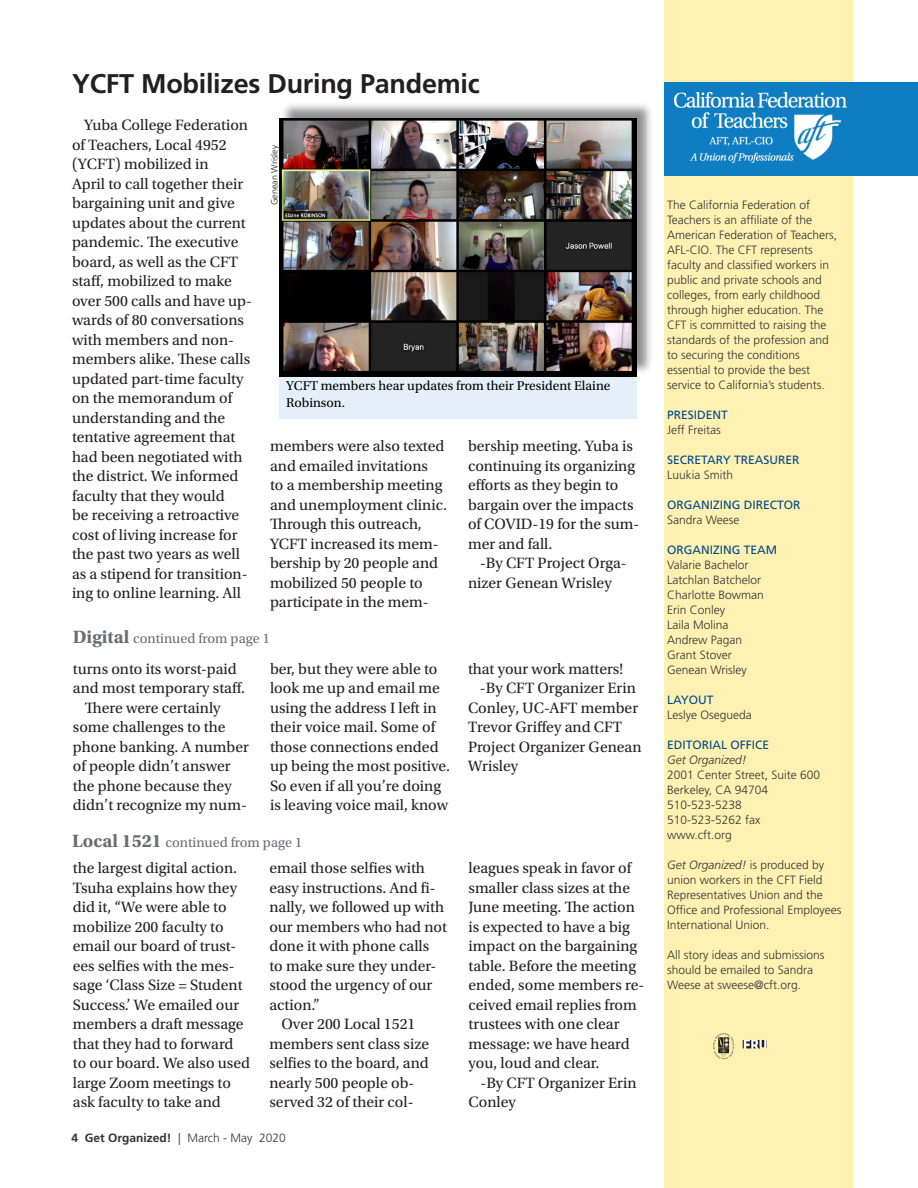
<style>
.page{position:relative;width:918px;height:1188px;background:#fff}
.page>*{position:absolute;margin:0;border:0;box-sizing:border-box;transform-origin:0 0}
.EE_headline_BIG{font:700 27px "Frutiger LT Std";letter-spacing:-.01em;color:#231f20}
.EE_text_MOST{font:15.75px/19.5px "Utopia Std";color:#231f20}
.EE_byline_ID{font:15.75px/19.5px "Utopia Std";color:#231f20}
.EE_byline_ID-2{font:14.25px "Utopia Std";color:#6c6d70}
.EE_caption{font:13.5px/16.5px "Utopia Std";color:#000}
.t1{font:300 12px/15px "Frutiger LT Std";color:#333}
.t2{font:12px/15px "Frutiger LT Std";color:#004a8d}
.EE_text_MOST-2{font:700 12px "Frutiger LT Std";color:#333}
.EE_caption-2{font:300 9px "Frutiger LT Std";color:#231f20}
.s1{font-weight:700;font-size:18.75px}
.s2{font-weight:300}
.s3{font-weight:400;color:#004a8d}
.s4{font-weight:300;font-style:italic;color:#333}
.s5{font-style:italic}
</style>
<div class="page">
<div style="left:664px;top:166px;width:190px;height:1022px;background:#fff1b1"></div>
<div style="left:664px;top:82px;width:254px;height:94px;background:#0f7dc2"></div>
<div style="left:664px;top:0;width:190px;height:82px;background:#fff1b1"></div>
<img style="left:674px;top:92px;width:172px;height:70px">
<div style="left:279px;top:376px;width:357px;height:43px;background:#e5eff9"></div>
<img style="left:713px;top:1033px;width:21px;height:26px">
<img style="left:742px;top:1040px;width:25px;height:8px">
<div style="left:280px;top:101px;width:374px;height:274px;background:#231f20;opacity:.5"></div>
<img style="left:279px;top:119px;width:357px;height:257px">
<p class="EE_headline_BIG" style="left:72px;top:67px;width:409px">YCFT Mobilizes During Pandemic</p>
<p class="EE_text_MOST" style="left:72px;top:116px;width:181px;text-indent:12px">Yuba College Federation of Teachers, Local 4952 (YCFT) mobilized in<br>April to call together their bargaining unit and give updates about the current pandemic. The executive board, as well as the CFT staff, mobilized to make over 500 calls and have up&shy;wards of 80 conversations with members and non&shy;members alike. These calls updated part-time faculty on the memorandum of understanding and the tentative agreement that had been negotiated with the district. We informed faculty that they would<br>be receiving a retroactive cost of living increase for the past two years as well as a stipend for transition&shy;ing to online learning. All</p>
<p class="EE_caption-2" style="left:269px;top:205px;width:61px;rotate:-90deg">Genean Wrisley</p>
<p class="EE_caption" style="left:286px;top:378px;width:326px">YCFT members hear updates from their President Elaine<br>Robinson.</p>
<p class="EE_text_MOST" style="left:270px;top:436px;width:178px">members were also texted and emailed invitations<br>to a membership meeting and unemployment clinic.<br>Through this outreach,<br>YCFT increased its mem&shy;bership by 20 people and mobilized 50 people to participate in the mem-</p>
<p class="EE_text_MOST" style="left:468px;top:436px;width:173px">bership meeting. Yuba is continuing its organizing efforts as they begin to bargain over the impacts of COVID-19 for the sum&shy;mer and fall.</p>
<p class="EE_text_MOST" style="left:468px;top:553px;width:160px;text-indent:12px">-By CFT Project Orga&shy;nizer Genean Wrisley</p>
<p class="EE_byline_ID-2" style="left:73px;top:631px;width:198px"><span class="s1">Digital</span> continued from page 1</p>
<p class="EE_text_MOST" style="left:73px;top:659px;width:174px">turns onto its worst-paid and most temporary staff.</p>
<p class="EE_text_MOST" style="left:73px;top:698px;width:178px;text-indent:12px">There were certainly some challenges to the phone banking. A number of people didn’t answer the phone because they didn’t recognize my num-</p>
<p class="EE_text_MOST" style="left:270px;top:659px;width:182px">ber, but they were able to look me up and email me using the address I left in their voice mail. Some of those connections ended up being the most positive.<br>So even if all you’re doing is leaving voice mail, know</p>
<p class="EE_text_MOST" style="left:468px;top:659px;width:156px">that your work matters!</p>
<p class="EE_text_MOST" style="left:468px;top:679px;width:175px;text-indent:12px">-By CFT Organizer Erin<br>Conley, UC-AFT member<br>Trevor Griffey and CFT<br>Project Organizer Genean<br>Wrisley</p>
<p class="EE_byline_ID-2" style="left:72px;top:834px;width:232px"><span class="s1">Local 1521</span> continued from page 1</p>
<p class="EE_byline_ID" style="left:73px;top:859px;width:179px">the largest digital action.<br>Tsuha explains how they did it, “We were able to mobilize 200 faculty to email our board of trust&shy;ees selfies with the mes&shy;sage ‘Class Size = Student<br>Success.’ We emailed our members a draft message that they had to forward to our board. We also used large Zoom meetings to ask faculty to take and</p>
<p class="EE_byline_ID" style="left:469px;top:859px;width:177px">leagues speak in favor of smaller class sizes at the<br>June meeting. The action is expected to have a big impact on the bargaining table. Before the meeting ended, some members re&shy;ceived email replies from trustees with one clear message: we have heard you, loud and clear.</p>
<p class="EE_byline_ID" style="left:269px;top:859px;width:179px">email those selfies with easy instructions. And fi&shy;nally, we followed up with our members who had not done it with phone calls<br>to make sure they under&shy;stood the urgency of our action.”</p>
<p class="EE_byline_ID" style="left:269px;top:1015px;width:161px;text-indent:12px">Over 200 Local 1521 members sent class size selfies to the board, and nearly 500 people ob&shy;served 32 of their col-</p>
<p class="EE_byline_ID" style="left:469px;top:1073px;width:169px;text-indent:12px">-By CFT Organizer Erin<br>Conley</p>
<p class="EE_text_MOST-2" style="left:71px;top:1130px;width:216px">4 Get Organized! <span class="s2">| March - May 2020</span></p>
<p class="t1" style="left:667px;top:198px;width:172px">The California Federation of<br>Teachers is an affiliate of the<br>American Federation of Teachers,<br>AFL-CIO. The CFT represents faculty and classified workers in public and private schools and colleges, from early childhood through higher education. The<br>CFT is committed to raising the standards of the profession and to securing the conditions essential to provide the best service to California’s students.</p>
<p class="t1" style="left:667px;top:408px;width:62px"><span class="s3">PRESIDENT<br></span>Jeff Freitas</p>
<p class="t2" style="left:667px;top:452px;width:134px">SECRETARY TREASURER</p>
<p class="t1" style="left:667px;top:468px;width:67px">Luukia Smith</p>
<p class="t2" style="left:667px;top:497px;width:135px">ORGANIZING DIRECTOR</p>
<p class="t1" style="left:667px;top:513px;width:74px">Sandra Weese</p>
<p class="t2" style="left:667px;top:542px;width:112px">ORGANIZING TEAM</p>
<p class="t1" style="left:667px;top:558px;width:83px">Valarie Bachelor</p>
<p class="t1" style="left:667px;top:573px;width:95px">Latchlan Batchelor</p>
<p class="t1" style="left:667px;top:588px;width:98px">Charlotte Bowman</p>
<p class="t1" style="left:667px;top:603px;width:60px">Erin Conley</p>
<p class="t1" style="left:667px;top:618px;width:63px">Laila Molina</p>
<p class="t1" style="left:667px;top:633px;width:77px">Andrew Pagan</p>
<p class="t1" style="left:667px;top:648px;width:66px">Grant Stover</p>
<p class="t1" style="left:667px;top:663px;width:81px">Genean Wrisley</p>
<p class="t2" style="left:667px;top:692px;width:48px">LAYOUT</p>
<p class="t1" style="left:667px;top:708px;width:86px">Leslye Osegueda</p>
<p class="t2" style="left:667px;top:737px;width:104px">EDITORIAL OFFICE<br><span class="s4">Get Organized!</span></p>
<p class="t1" style="left:667px;top:768px;width:155px">2001 Center Street, Suite 600<br>Berkeley, CA 94704</p>
<p class="t1" style="left:667px;top:798px;width:76px">510-523-5238</p>
<p class="t1" style="left:667px;top:813px;width:95px">510-523-5262 fax</p>
<p class="t1" style="left:667px;top:828px;width:66px">www.cft.org</p>
<p class="t1" style="left:667px;top:858px;width:176px"><span class="s5">Get Organized!</span> is produced by union workers in the CFT Field<br>Representatives Union and the<br>Office and Professional Employees<br>International Union.</p>
<p class="t1" style="left:667px;top:948px;width:159px">All story ideas and submissions should be emailed to Sandra<br>Weese at sweese@cft.org.</p>
</div>
